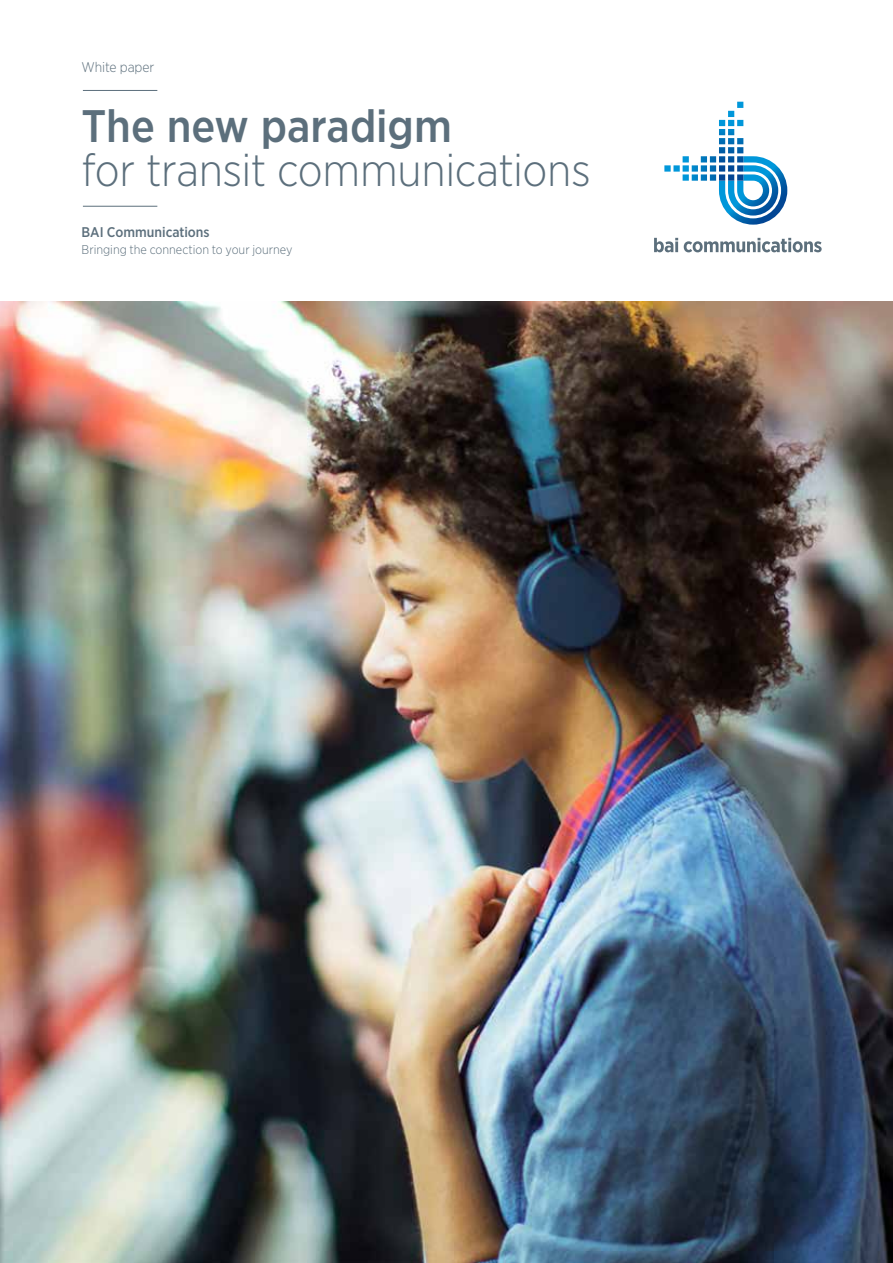
<style>
.page{position:relative;width:893px;height:1263px;background:#fff}
.page>*{position:absolute;margin:0;border:0;box-sizing:border-box;transform-origin:0 0}
.t1{font:300 45.45px "Gotham Narrow";letter-spacing:-.01em;color:#5c6f7c}
.t2{font:500 45.45px "Gotham Narrow";color:#5c6f7c}
.t3{font:500 14.1px "Gotham Narrow";color:#5c6f7c}
.t4{font:300 14.1px "Gotham Narrow";letter-spacing:-.005em;color:#5c6f7c}
.t5{font:300 12.6px "Gotham Narrow";color:#5c6f7c}
</style>
<div class="page">
<hr style="left:83px;top:206px;width:74px;height:1px;background:#5c6f7c">
<hr style="left:83px;top:90px;width:74px;height:1px;background:#5c6f7c">
<svg style="left:654px;top:238px;width:24px;height:14px"></svg>
<svg style="left:684px;top:238px;width:138px;height:14px"></svg>
<svg style="left:664px;top:102px;width:123px;height:123px"></svg>
<img style="left:0;top:302px;width:893px;height:961px">
<p class="t4" style="left:82px;top:59px;width:74px">White paper</p>
<h1 class="t2" style="left:82px;top:98px;width:372px">The new paradigm</h1>
<h1 class="t1" style="left:82px;top:142px;width:511px">for transit communications</h1>
<p class="t3" style="left:82px;top:224px;width:130px">BAI Communications</p>
<p class="t5" style="left:82px;top:242px;width:212px">Bringing the connection to your journey</p>
</div>
